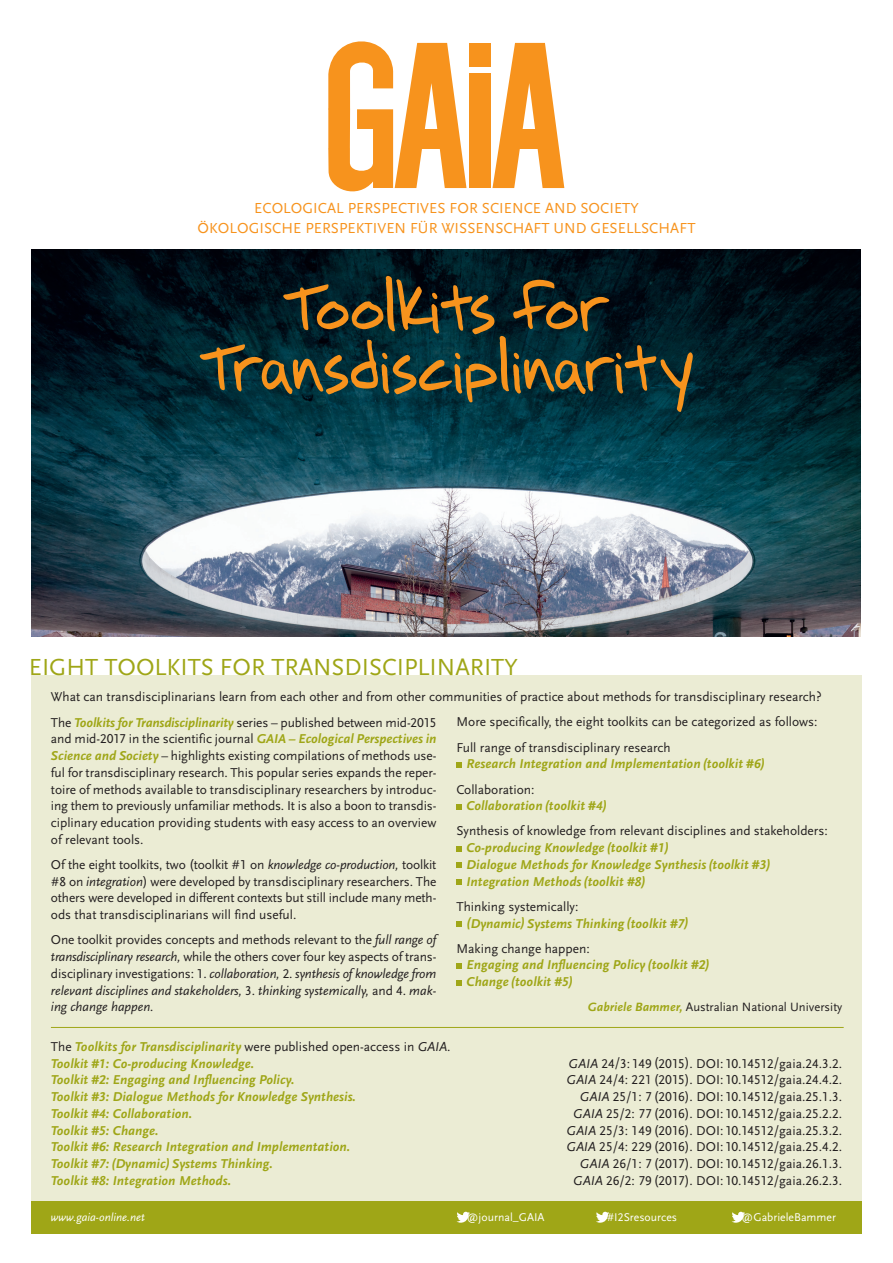
<style>
.page{position:relative;width:893px;height:1263px;background:#fff}
.page>*{position:absolute;margin:0;border:0;box-sizing:border-box;transform-origin:0 0}
.t1{font:67.5px/60px "House Gen Col Printhouse";letter-spacing:-.04em;color:#f7931d;text-align:center}
.t2{font:24.3px "Scala Sans LF";color:#9fa617}
.t3{font:15.15px/19.5px "Scala Sans LF";letter-spacing:.005em;color:#f7931d;text-align:center}
.t4{font:13.35px/16.8px "Scala Sans LF";color:#231f20;text-align:justify}
.t5{font:italic 700 13.35px/16.8px "Scala Sans LF";letter-spacing:.005em;color:#9fa617}
.t6{font:italic 13.35px/16.8px "Scala Sans LF";color:#231f20;text-align:justify}
.t7{font:12.6px "Scala Sans LF";color:#231f20}
.t8{font:11.7px "Scala Sans LF";color:#fff}
.t9{font:italic 11.7px "Scala Sans LF";color:#fff}
.s1{font-weight:700;font-style:italic;color:#9fa617}
.s2{font-style:italic}
.s3{font-style:normal}
.s4{font-weight:400;font-style:normal;color:#231f20}
.s5{font-weight:400;color:#231f20}
</style>
<div class="page">
<div style="left:469px;top:43px;width:21px;height:23px;background:#f7931d"></div>
<div style="left:469px;top:74px;width:21px;height:114px;background:#f7931d"></div>
<svg style="left:328px;top:41px;width:138px;height:150px"></svg>
<svg style="left:492px;top:43px;width:72px;height:145px"></svg>
<div style="left:519px;top:130px;width:19px;height:19px;background:#f7931d"></div>
<div style="left:328px;top:109px;width:22px;height:40px;background:#f7931d"></div>
<img style="left:32px;top:250px;width:829px;height:386px">
<div style="left:31px;top:675px;width:831px;height:541px;background:#ebecd4"></div>
<div style="left:31px;top:1201px;width:831px;height:33px;background:#9fa617"></div>
<svg style="left:456px;top:879px;width:6px;height:6px"></svg>
<svg style="left:456px;top:921px;width:6px;height:6px"></svg>
<svg style="left:456px;top:963px;width:6px;height:6px"></svg>
<svg style="left:456px;top:980px;width:6px;height:5px"></svg>
<svg style="left:456px;top:863px;width:6px;height:5px"></svg>
<svg style="left:456px;top:762px;width:6px;height:5px"></svg>
<svg style="left:456px;top:804px;width:6px;height:5px"></svg>
<svg style="left:456px;top:846px;width:6px;height:5px"></svg>
<svg style="left:456px;top:1212px;width:14px;height:11px"></svg>
<svg style="left:596px;top:1212px;width:13px;height:11px"></svg>
<svg style="left:732px;top:1212px;width:13px;height:11px"></svg>
<hr style="left:51px;top:1027px;width:793px;height:1px;background:#9fa617">
<p class="t3" style="left:198px;top:200px;width:499px">ECOLOGICAL PERSPECTIVES FOR SCIENCE AND SOCIETY<br>ÖKOLOGISCHE PERSPEKTIVEN FÜR WISSENSCHAFT UND GESELLSCHAFT</p>
<h1 class="t1" style="left:198px;top:277px;width:498px">Toolkits for<br>Transdisciplinarity</h1>
<h2 class="t2" style="left:29px;top:656px;width:490px">EIGHT TOOLKITS FOR TRANSDISCIPLINARITY</h2>
<p class="t4" style="left:51px;top:689px;width:772px">What can transdisciplinarians learn from each other and from other communities of practice about methods for transdisciplin ary research?</p>
<p class="t4" style="left:51px;top:715px;width:387px">The <span class="s1">Toolkits for Transdisciplinarity</span> series – published between mid-2015 and mid-2017 in the scientific journal <span class="s1">GAIA – Ecological Perspectives in Science and Society</span> – highlights existing compilations of methods use&shy;ful for transdisciplinary research. This popular series expands the reper&shy;toire of methods available to transdisciplinary researchers by introduc&shy;ing them to previously unfamiliar methods. It is also a boon to transdis - ciplinary education providing students with easy access to an overview of relevant tools.</p>
<p class="t4" style="left:51px;top:857px;width:387px">Of the eight toolkits, two (toolkit #1 on <span class="s2">knowledge co-production,</span> toolkit #8 on <span class="s2">integration</span>) were developed by transdisciplinary researchers. The others were developed in different contexts but still include many meth&shy;ods that transdisciplinarians will find useful.</p>
<p class="t6" style="left:51px;top:933px;width:387px"><span class="s3">One toolkit provides concepts and methods relevant to the</span> full range of transdisciplinary research, <span class="s3">while the others cover four key aspects of trans&shy;disciplinary investigations: 1.</span> collaboration, <span class="s3">2.</span> synthesis of knowledge from relevant disciplines and stakeholders, <span class="s3">3.</span> thinking systemically, <span class="s3">and 4.</span> mak&shy;ing change happen.</p>
<p class="t4" style="left:456px;top:710px;width:363px;line-height:25.2px">More specifically, the eight toolkits can be categorized as follows:<br>Full range of transdisciplinary research</p>
<p class="t5" style="left:467px;top:757px;width:300px">Research Integration and Implementation (toolkit #6)</p>
<p class="t4" style="left:456px;top:782px;width:80px">Collaboration:</p>
<p class="t5" style="left:467px;top:799px;width:142px">Collaboration (toolkit #4)</p>
<p class="t4" style="left:456px;top:824px;width:373px">Synthesis of knowledge from relevant disciplines and stakeholders:</p>
<p class="t5" style="left:467px;top:840px;width:306px">Co-producing Knowledge (toolkit #1)<br>Dialogue Methods for Knowledge Synthesis(toolkit #3)<br>Integration Methods(toolkit #8)</p>
<p class="t4" style="left:456px;top:899px;width:123px">Thinking systemically:</p>
<p class="t5" style="left:467px;top:916px;width:224px">(Dynamic) Systems Thinking (toolkit #7)</p>
<p class="t4" style="left:456px;top:941px;width:135px">Making change happen:</p>
<p class="t5" style="left:467px;top:958px;width:245px">Engaging and Influencing Policy (toolkit #2)<br>Change (toolkit #5)</p>
<p class="t7" style="left:588px;top:1002px;width:256px"><span class="s1">Gabriele Bammer,</span> Australian National University</p>
<p class="t5" style="left:51px;top:1039px;width:401px"><span class="s4">The</span> Toolkits for Transdisciplinarity <span class="s4">were published open-access in</span> <span class="s5">GAIA</span><span class="s4">.<br></span>Toolkit #1: Co-producing Knowledge.</p>
<p class="t4" style="left:568px;top:1056px;width:275px"><span class="s2">GAIA</span> 24/3: 149 (2015). DOI: 10.14512/gaia.24.3.2.</p>
<p class="t5" style="left:51px;top:1073px;width:245px">Toolkit #2: Engaging and Influencing Policy.</p>
<p class="t4" style="left:566px;top:1072px;width:277px"><span class="s2">GAIA</span> 24/4: 221 (2015). DOI: 10.14512/gaia.24.4.2.</p>
<p class="t5" style="left:51px;top:1089px;width:307px">Toolkit #3: Dialogue Methods for Knowledge Synthesis.</p>
<p class="t4" style="left:580px;top:1089px;width:264px"><span class="s2">GAIA</span> 25/1: 7 (2016). DOI: 10.14512/gaia.25.1.3.</p>
<p class="t5" style="left:51px;top:1106px;width:143px">Toolkit #4: Collaboration.</p>
<p class="t4" style="left:573px;top:1106px;width:271px"><span class="s2">GAIA</span> 25/2: 77 (2016). DOI: 10.14512/gaia.25.2.2.</p>
<p class="t5" style="left:51px;top:1123px;width:109px">Toolkit #5: Change.</p>
<p class="t4" style="left:566px;top:1123px;width:277px"><span class="s2">GAIA</span> 25/3: 149 (2016). DOI: 10.14512/gaia.25.3.2.</p>
<p class="t5" style="left:51px;top:1140px;width:301px">Toolkit #6: Research Integration and Implementation.</p>
<p class="t4" style="left:566px;top:1139px;width:277px"><span class="s2">GAIA</span> 25/4: 229 (2016). DOI: 10.14512/gaia.25.4.2.</p>
<p class="t5" style="left:51px;top:1156px;width:223px">Toolkit #7: (Dynamic) Systems Thinking.</p>
<p class="t4" style="left:580px;top:1156px;width:264px"><span class="s2">GAIA</span> 26/1: 7 (2017). DOI: 10.14512/gaia.26.1.3.</p>
<p class="t5" style="left:51px;top:1173px;width:182px">Toolkit #8: Integration Methods.</p>
<p class="t4" style="left:573px;top:1173px;width:271px"><span class="s2">GAIA</span> 26/2: 79 (2017). DOI: 10.14512/gaia.26.2.3.</p>
<p class="t9" style="left:51px;top:1212px;width:96px">www.gaia-online.net</p>
<p class="t8" style="left:467px;top:1212px;width:79px">@journal_GAIA</p>
<p class="t8" style="left:607px;top:1212px;width:72px">#I2Sresources</p>
<p class="t8" style="left:742px;top:1212px;width:96px">@GabrieleBammer</p>
</div>
